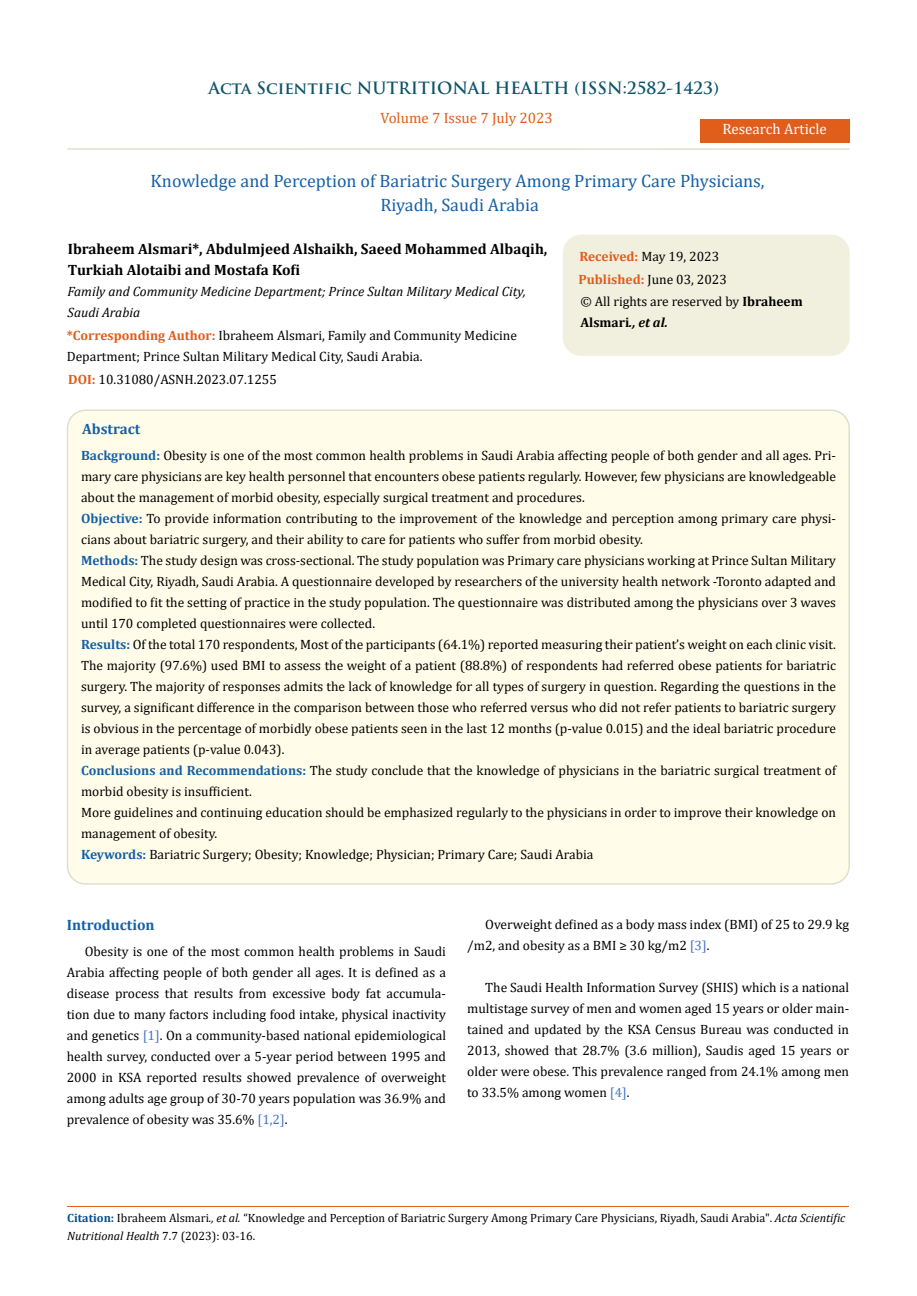
<style>
.page{position:relative;width:917px;height:1296px;background:#fff}
.page>*{position:absolute;margin:0;border:0;box-sizing:border-box;transform-origin:0 0}
.t1{font:18px/24px "Cambria";color:#1560a6;text-align:center}
.t2{font:700 16.5px "Trajan Pro";color:#0e546a}
.t3{font:700 15px/21px "Cambria";color:#000}
.t4{font:15px "Cambria";color:#e05d1a}
.t5{font:700 15px "Cambria";color:#1560a6}
.t6{font:15px "Cambria";color:#fff}
.t7{font:13.5px/21px "Cambria";color:#000}
.t8{font:italic 13.5px/21px "Cambria";color:#000}
.t9{font:12px/18px "Cambria";color:#000}
.s1{font-weight:700;color:#e05d1a}
.s2{font-weight:700}
.s3{font-weight:700;font-style:italic}
.s4{font-weight:700;color:#1560a6}
.s5{color:#4472c4}
.s6{font-weight:700;color:#035089}
.s7{font-style:italic}
</style>
<div class="page">
<div style="left:699px;top:119px;width:150px;height:23px;background:#e05d1a"></div>
<div style="left:563px;top:235px;width:286px;height:120px;background:#f1f0de;border-radius:18px"></div>
<div style="left:562px;top:235px;width:287px;height:121px;border:2px solid #f1f0de;border-radius:18px"></div>
<div style="left:67px;top:410px;width:782px;height:474px;background:#fffde9;border-radius:18px"></div>
<hr style="left:67px;top:1207px;width:782px;height:1px;background:#e05d1a">
<hr style="left:67px;top:148px;width:782px;height:2px;background:#e0dfcd">
<p class="t2" style="left:208px;top:77px;width:512px">Acta Scientific NUTRITIONAL HEALTH (ISSN:2582-1423)</p>
<p class="t4" style="left:380px;top:109px;width:174px">Volume 7 Issue 7 July 2023</p>
<p class="t6" style="left:722px;top:120px;width:106px">Research Article</p>
<h1 class="t1" style="left:151px;top:169px;width:615px">Knowledge and Perception of Bariatric Surgery Among Primary Care Physicians,<br>Riyadh, Saudi Arabia</h1>
<p class="t3" style="left:68px;top:238px;width:481px">Ibraheem Alsmari*, Abdulmjeed Alshaikh, Saeed Mohammed Albaqih,<br>Turkiah Alotaibi and Mostafa Kofi</p>
<p class="t8" style="left:67px;top:281px;width:460px">Family and Community Medicine Department; Prince Sultan Military Medical City,<br>Saudi Arabia</p>
<p class="t7" style="left:67px;top:325px;width:452px"><span class="s1">*Corresponding Author:</span> Ibraheem Alsmari, Family and Community Medicine<br>Department; Prince Sultan Military Medical City, Saudi Arabia.</p>
<p class="t7" style="left:578px;top:245px;width:150px;line-height:23px"><span class="s1">Received:</span> May 19, 2023<br><span class="s1">Published:</span> June 03, 2023</p>
<p class="t7" style="left:580px;top:291px;width:224px">© All rights are reserved by <span class="s2">Ibraheem<br>Alsmari</span><span class="s3">., et al.</span></p>
<p class="t7" style="left:68px;top:369px;width:210px"><span class="s1">DOI:</span> 10.31080/ASNH.2023.07.1255</p>
<p class="t5" style="left:82px;top:418px;width:60px">Abstract</p>
<p class="t7" style="left:81px;top:444px;width:756px"><span class="s4">Background:</span> Obesity is one of the most common health problems in Saudi Arabia affecting people of both gender and all ages. Pri&shy;mary care physicians are key health personnel that encounters obese patients regularly. However, few physicians are knowledgeable about the management of morbid obesity, especially surgical treatment and procedures.<br><span class="s4">Objective:</span> To provide information contributing to the improvement of the knowledge and perception among primary care physi&shy;cians about bariatric surgery, and their ability to care for patients who suffer from morbid obesity.<br><span class="s4">Methods:</span> The study design was cross-sectional. The study population was Primary care physicians working at Prince Sultan Military Medical City, Riyadh, Saudi Arabia. A questionnaire developed by researchers of the university health network -Toronto adapted and modified to fit the setting of practice in the study population. The questionnaire was distributed among the physicians over 3 waves until 170 completed questionnaires were collected.<br><span class="s4">Results:</span> Of the total 170 respondents, Most of the participants (64.1%) reported measuring their patient’s weight on each clinic visit.<br>The majority (97.6%) used BMI to assess the weight of a patient (88.8%) of respondents had referred obese patients for bariatric surgery. The majority of responses admits the lack of knowledge for all types of surgery in question. Regarding the questions in the survey, a significant difference in the comparison between those who referred versus who did not refer patients to bariatric surgery is obvious in the percentage of morbidly obese patients seen in the last 12 months (p-value 0.015) and the ideal bariatric procedure in average patients (p-value 0.043).<br><span class="s4">Conclusions and Recommendations:</span> The study conclude that the knowledge of physicians in the bariatric surgical treatment of morbid obesity is insufficient.<br>More guidelines and continuing education should be emphasized regularly to the physicians in order to improve their knowledge on management of obesity.<br><span class="s4">Keywords:</span> Bariatric Surgery; Obesity; Knowledge; Physician; Primary Care; Saudi Arabia</p>
<p class="t5" style="left:67px;top:914px;width:89px">Introduction</p>
<p class="t7" style="left:67px;top:941px;width:381px;text-align:justify;text-indent:18px">Obesity is one of the most common health problems in Saudi Arabia affecting people of both gender all ages. It is defined as a disease process that results from excessive body fat accumula&shy;tion due to many factors including food intake, physical inactivity and genetics <span class="s5">[1]</span>. On a community-based national epidemiological health survey, conducted over a 5-year period between 1995 and 2000 in KSA reported results showed prevalence of overweight among adults age group of 30-70 years population was 36.9% and prevalence of obesity was 35.6% <span class="s5">[1,2]</span>.</p>
<p class="t7" style="left:467px;top:914px;width:383px;text-indent:18px">Overweight defined as a body mass index (BMI) of 25 to 29.9 kg /m2, and obesity as a BMI ≥ 30 kg/m2 <span class="s5">[3]</span>.</p>
<p class="t7" style="left:467px;top:977px;width:383px;text-align:justify;text-indent:18px">The Saudi Health Information Survey (SHIS) which is a national multistage survey of men and women aged 15 years or older main&shy;tained and updated by the KSA Census Bureau was conducted in 2013, showed that 28.7% (3.6 million), Saudis aged 15 years or older were obese. This prevalence ranged from 24.1% among men to 33.5% among women <span class="s5">[4]</span>.</p>
<p class="t9" style="left:67px;top:1209px;width:779px"><span class="s6">Citation:</span> Ibraheem Alsmari<span class="s7">., et al.</span> “Knowledge and Perception of Bariatric Surgery Among Primary Care Physicians, Riyadh, Saudi Arabia". <span class="s7">Acta Scientific<br>Nutritional Health</span> 7.7 (2023): 03-16.</p>
</div>
